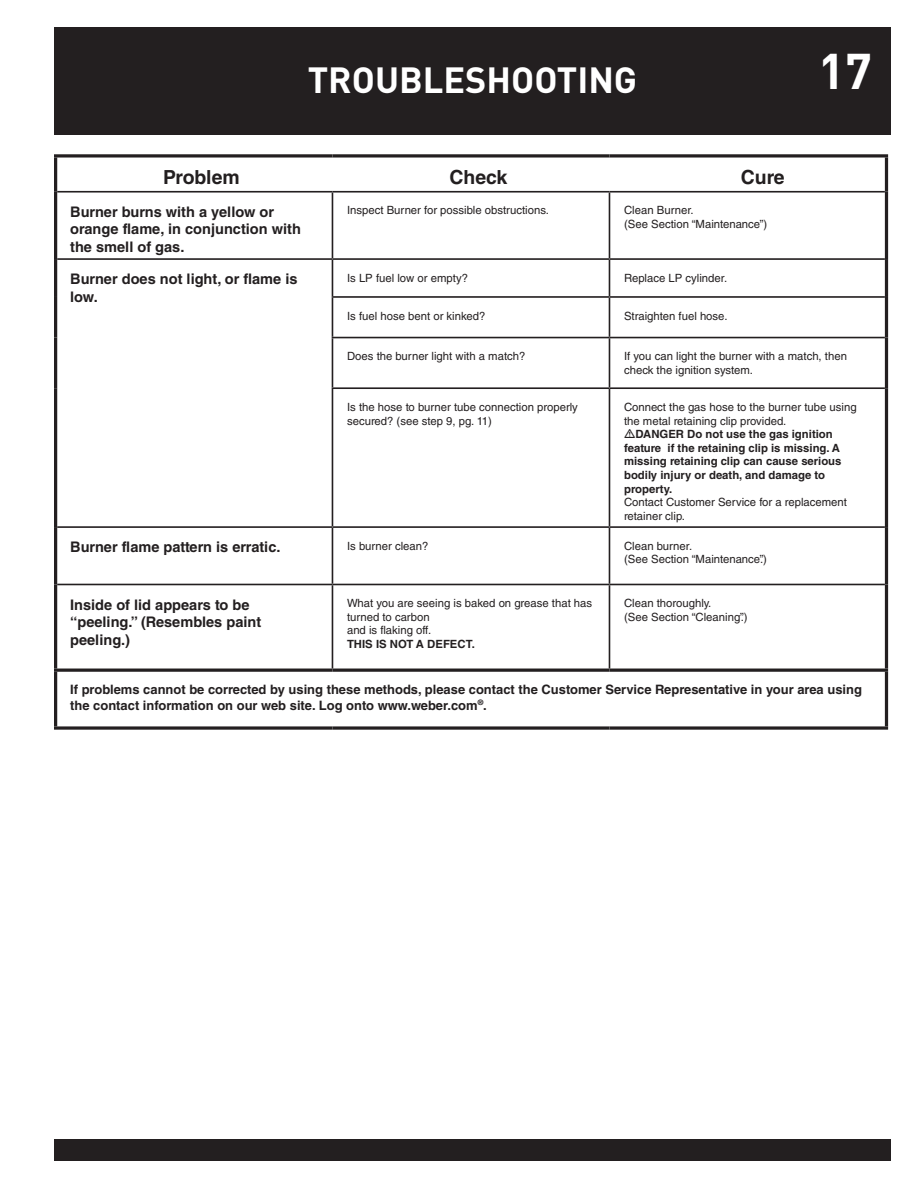
<style>
.page{position:relative;width:918px;height:1188px;background:#fff}
.page>*{position:absolute;margin:0;border:0;box-sizing:border-box;transform-origin:0 0}
.t1{font:49.5px "DI Nkerned";color:#fff}
.t2{font:36px "DI Nkerned";color:#fff}
.t3{font:700 19.5px "Helvetica LT Std";color:#231f20}
.t4{font:700 14.55px/17.5px "Helvetica LT Std";color:#231f20}
.t5{font:700 12.9px/15.6px "Helvetica LT Std";color:#231f20}
.t6{font:11.4px/13.6px "Helvetica LT Std";color:#231f20}
.t7{font:700 11.4px/13.6px "Helvetica LT Std";color:#231f20}
</style>
<div class="page">
<div style="left:54px;top:27px;width:837px;height:108px;background:#231f20"></div>
<div style="left:54px;top:1139px;width:837px;height:22px;background:#231f20"></div>
<svg style="left:54px;top:154px;width:278px;height:4px"></svg>
<hr style="left:54px;top:158px;width:3px;height:34px;background:#231f20">
<svg style="left:332px;top:154px;width:277px;height:4px"></svg>
<svg style="left:609px;top:154px;width:279px;height:4px"></svg>
<hr style="left:885px;top:158px;width:3px;height:34px;background:#231f20">
<hr style="left:57px;top:191px;width:275px;height:2px;background:#231f20">
<hr style="left:332px;top:191px;width:277px;height:2px;background:#231f20">
<hr style="left:609px;top:191px;width:276px;height:2px;background:#231f20">
<hr style="left:54px;top:669px;width:278px;height:3px;background:#231f20">
<hr style="left:54px;top:672px;width:3px;height:54px;background:#231f20">
<hr style="left:332px;top:669px;width:277px;height:3px;background:#231f20">
<hr style="left:609px;top:669px;width:279px;height:3px;background:#231f20">
<hr style="left:885px;top:672px;width:3px;height:54px;background:#231f20">
<svg style="left:54px;top:726px;width:278px;height:4px"></svg>
<svg style="left:332px;top:726px;width:277px;height:4px"></svg>
<svg style="left:609px;top:726px;width:279px;height:4px"></svg>
<hr style="left:54px;top:192px;width:3px;height:67px;background:#231f20">
<hr style="left:332px;top:193px;width:1px;height:65px;background:#231f20">
<hr style="left:609px;top:193px;width:1px;height:65px;background:#231f20">
<hr style="left:885px;top:192px;width:3px;height:67px;background:#231f20">
<hr style="left:54px;top:259px;width:3px;height:38px;background:#231f20">
<hr style="left:54px;top:297px;width:3px;height:41px;background:#231f20">
<hr style="left:54px;top:338px;width:3px;height:50px;background:#231f20">
<hr style="left:54px;top:388px;width:3px;height:139px;background:#231f20">
<hr style="left:332px;top:260px;width:1px;height:36px;background:#231f20">
<hr style="left:609px;top:260px;width:1px;height:36px;background:#231f20">
<hr style="left:885px;top:259px;width:3px;height:38px;background:#231f20">
<hr style="left:332px;top:298px;width:1px;height:39px;background:#231f20">
<hr style="left:609px;top:298px;width:1px;height:39px;background:#231f20">
<hr style="left:885px;top:297px;width:3px;height:41px;background:#231f20">
<hr style="left:332px;top:338px;width:1px;height:49px;background:#231f20">
<hr style="left:609px;top:338px;width:1px;height:49px;background:#231f20">
<hr style="left:885px;top:338px;width:3px;height:50px;background:#231f20">
<hr style="left:332px;top:389px;width:1px;height:137px;background:#231f20">
<hr style="left:609px;top:389px;width:1px;height:137px;background:#231f20">
<hr style="left:885px;top:388px;width:3px;height:139px;background:#231f20">
<hr style="left:54px;top:527px;width:3px;height:57px;background:#231f20">
<hr style="left:332px;top:528px;width:1px;height:56px;background:#231f20">
<hr style="left:609px;top:528px;width:1px;height:56px;background:#231f20">
<hr style="left:885px;top:527px;width:3px;height:57px;background:#231f20">
<hr style="left:54px;top:584px;width:3px;height:85px;background:#231f20">
<hr style="left:332px;top:585px;width:1px;height:84px;background:#231f20">
<hr style="left:609px;top:585px;width:1px;height:84px;background:#231f20">
<hr style="left:57px;top:258px;width:275px;height:2px;background:#231f20">
<hr style="left:332px;top:258px;width:277px;height:2px;background:#231f20">
<hr style="left:609px;top:258px;width:276px;height:2px;background:#231f20">
<hr style="left:332px;top:296px;width:277px;height:2px;background:#231f20">
<hr style="left:609px;top:296px;width:276px;height:2px;background:#231f20">
<hr style="left:332px;top:337px;width:277px;height:1px;background:#231f20">
<hr style="left:609px;top:337px;width:276px;height:1px;background:#231f20">
<hr style="left:332px;top:387px;width:277px;height:2px;background:#231f20">
<hr style="left:609px;top:387px;width:276px;height:2px;background:#231f20">
<hr style="left:57px;top:526px;width:275px;height:2px;background:#231f20">
<hr style="left:332px;top:526px;width:277px;height:2px;background:#231f20">
<hr style="left:609px;top:526px;width:276px;height:2px;background:#231f20">
<hr style="left:57px;top:584px;width:275px;height:1px;background:#231f20">
<hr style="left:332px;top:584px;width:277px;height:1px;background:#231f20">
<hr style="left:609px;top:584px;width:276px;height:1px;background:#231f20">
<hr style="left:885px;top:584px;width:3px;height:85px;background:#231f20">
<h2 class="t2" style="left:308px;top:57px;width:331px">TROUBLESHOOTING</h2>
<h1 class="t1" style="left:818px;top:39px;width:55px">17</h1>
<h3 class="t3" style="left:163px;top:166px;width:78px">Problem</h3>
<h3 class="t3" style="left:449px;top:166px;width:59px">Check</h3>
<h3 class="t3" style="left:741px;top:166px;width:45px">Cure</h3>
<p class="t4" style="left:70px;top:203px;width:232px">Burner burns with a yellow or orange flame, in conjunction with the smell of gas.</p>
<p class="t6" style="left:347px;top:204px;width:204px">Inspect Burner for possible obstructions.</p>
<p class="t6" style="left:624px;top:204px;width:145px">Clean Burner.<br>(See Section “Maintenance”)</p>
<p class="t4" style="left:70px;top:270px;width:229px">Burner does not light, or flame is low.</p>
<p class="t6" style="left:347px;top:271px;width:123px">Is LP fuel low or empty?</p>
<p class="t6" style="left:624px;top:271px;width:105px">Replace LP cylinder.</p>
<p class="t6" style="left:347px;top:309px;width:140px">Is fuel hose bent or kinked?</p>
<p class="t6" style="left:624px;top:309px;width:105px">Straighten fuel hose.</p>
<p class="t6" style="left:347px;top:349px;width:180px">Does the burner light with a match?</p>
<p class="t6" style="left:624px;top:349px;width:224px">If you can light the burner with a match, then check the ignition system.</p>
<p class="t6" style="left:347px;top:400px;width:232px">Is the hose to burner tube connection properly secured? (see step 9, pg. 11)</p>
<p class="t6" style="left:624px;top:400px;width:234px">Connect the gas hose to the burner tube using the metal retaining clip provided.</p>
<p class="t7" style="left:624px;top:427px;width:219px;text-indent:11px">DANGER Do not use the gas ignition feature if the retaining clip is missing. A missing retaining clip can cause serious bodily injury or death, and damage to property.</p>
<p class="t6" style="left:624px;top:495px;width:224px">Contact Customer Service for a replacement retainer clip.</p>
<p class="t4" style="left:70px;top:538px;width:212px">Burner flame pattern is erratic.</p>
<p class="t6" style="left:347px;top:539px;width:83px">Is burner clean?</p>
<p class="t6" style="left:624px;top:539px;width:144px">Clean burner.<br>(See Section “Maintenance”.)</p>
<p class="t4" style="left:70px;top:595px;width:193px">Inside of lid appears to be “peeling.” (Resembles paint peeling.)</p>
<p class="t6" style="left:347px;top:596px;width:247px">What you are seeing is baked on grease that has turned to carbon<br>and is flaking off.</p>
<p class="t6" style="left:624px;top:596px;width:125px">Clean thoroughly.<br>(See Section “Cleaning”.)</p>
<p class="t7" style="left:347px;top:637px;width:129px">THIS IS NOT A DEFECT.</p>
<p class="t5" style="left:70px;top:681px;width:793px">If problems cannot be corrected by using these methods, please contact the Customer Service Representative in your area using the contact information on our web site. Log onto www.weber.com<sup>®</sup>.</p>
</div>
